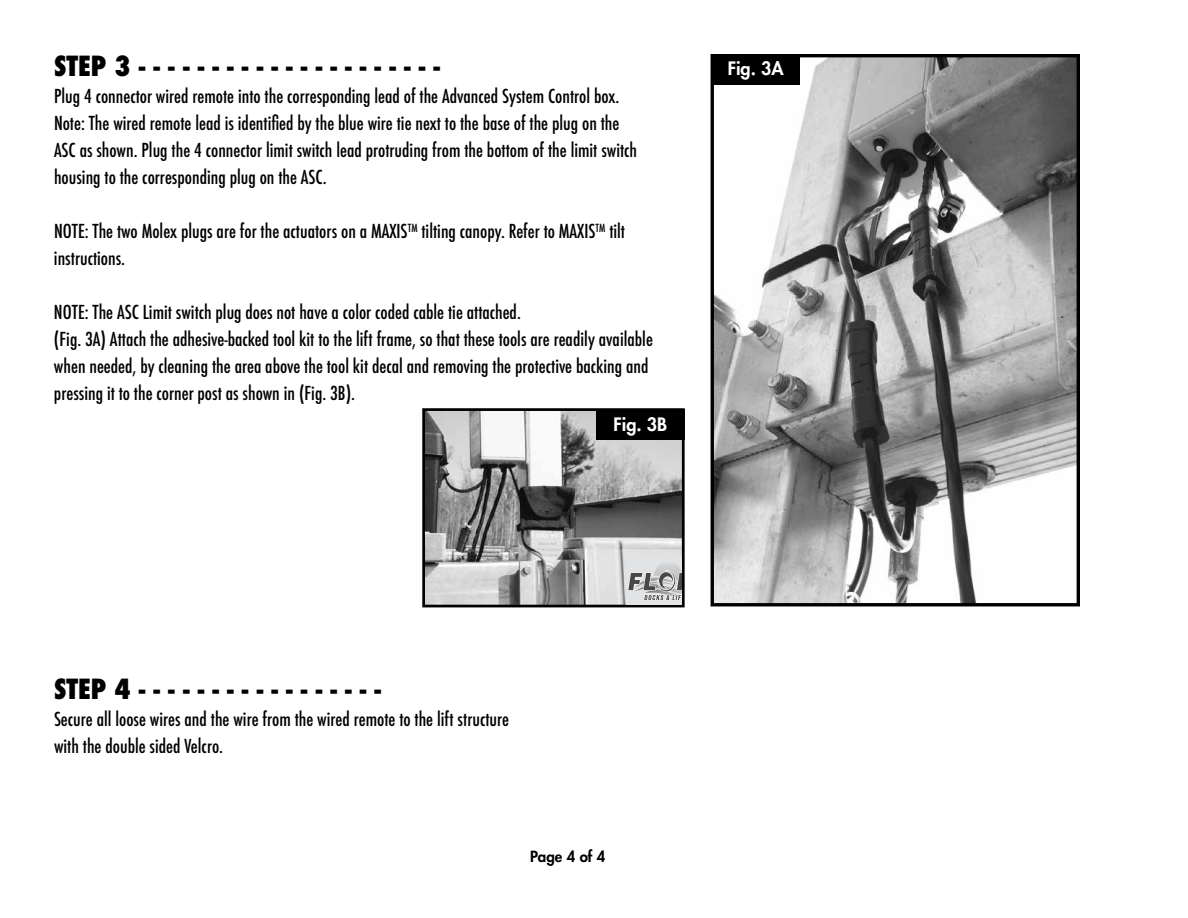
<style>
.page{position:relative;width:1188px;height:918px;background:#fff}
.page>*{position:absolute;margin:0;border:0;box-sizing:border-box;transform-origin:0 0}
.t1{font:800 condensed 27px "Futura";color:#000}
.t2{font:500 condensed 18.75px/27px "Futura";color:#000}
.t3{font:800 18px "Futura Std";color:#fff}
.t4{font:800 15px "Futura Std";color:#000}
</style>
<div class="page">
<img style="left:715px;top:58px;width:361px;height:544px">
<div style="left:711px;top:54px;width:369px;height:552px;border:3px solid #000"></div>
<img style="left:426px;top:412px;width:255px;height:191px">
<div style="left:422px;top:408px;width:263px;height:199px;border:3px solid #000"></div>
<div style="left:712px;top:54px;width:88px;height:30px;background:#000"></div>
<div style="left:596px;top:409px;width:88px;height:31px;background:#000"></div>
<div style="left:626px;top:557px;width:56px;height:48px;background:#e2e3e4"></div>
<svg style="left:628px;top:564px;width:54px;height:37px"></svg>
<h1 class="t1" style="left:54px;top:48px;width:388px">STEP 3 - - - - - - - - - - - - - - - - - - - - -</h1>
<p class="t2" style="left:54px;top:83px;width:585px">Plug 4 connector wired remote into the corresponding lead of the Advanced System Control box.<br>Note: The wired remote lead is identified by the blue wire tie next to the base of the plug on the ASC as shown. Plug the 4 connector limit switch lead protruding from the bottom of the limit switch housing to the corresponding plug on the ASC.</p>
<p class="t2" style="left:54px;top:218px;width:573px">NOTE: The two Molex plugs are for the actuators on a MAXIS<sup>TM</sup> tilting canopy. Refer to MAXIS<sup>TM</sup> tilt instructions.</p>
<p class="t2" style="left:54px;top:299px;width:600px">NOTE: The ASC Limit switch plug does not have a color coded cable tie attached.<br>(Fig. 3A) Attach the adhesive-backed tool kit to the lift frame, so that these tools are readily available when needed, by cleaning the area above the tool kit decal and removing the protective backing and pressing it to the corner post as shown in (Fig. 3B).</p>
<p class="t3" style="left:613px;top:413px;width:55px">Fig. 3B</p>
<p class="t3" style="left:728px;top:57px;width:57px">Fig. 3A</p>
<h1 class="t1" style="left:54px;top:670px;width:329px">STEP 4 - - - - - - - - - - - - - - - - -</h1>
<p class="t2" style="left:54px;top:706px;width:457px">Secure all loose wires and the wire from the wired remote to the lift structure with the double sided Velcro.</p>
<p class="t4" style="left:530px;top:847px;width:77px">Page 4 of 4</p>
</div>
